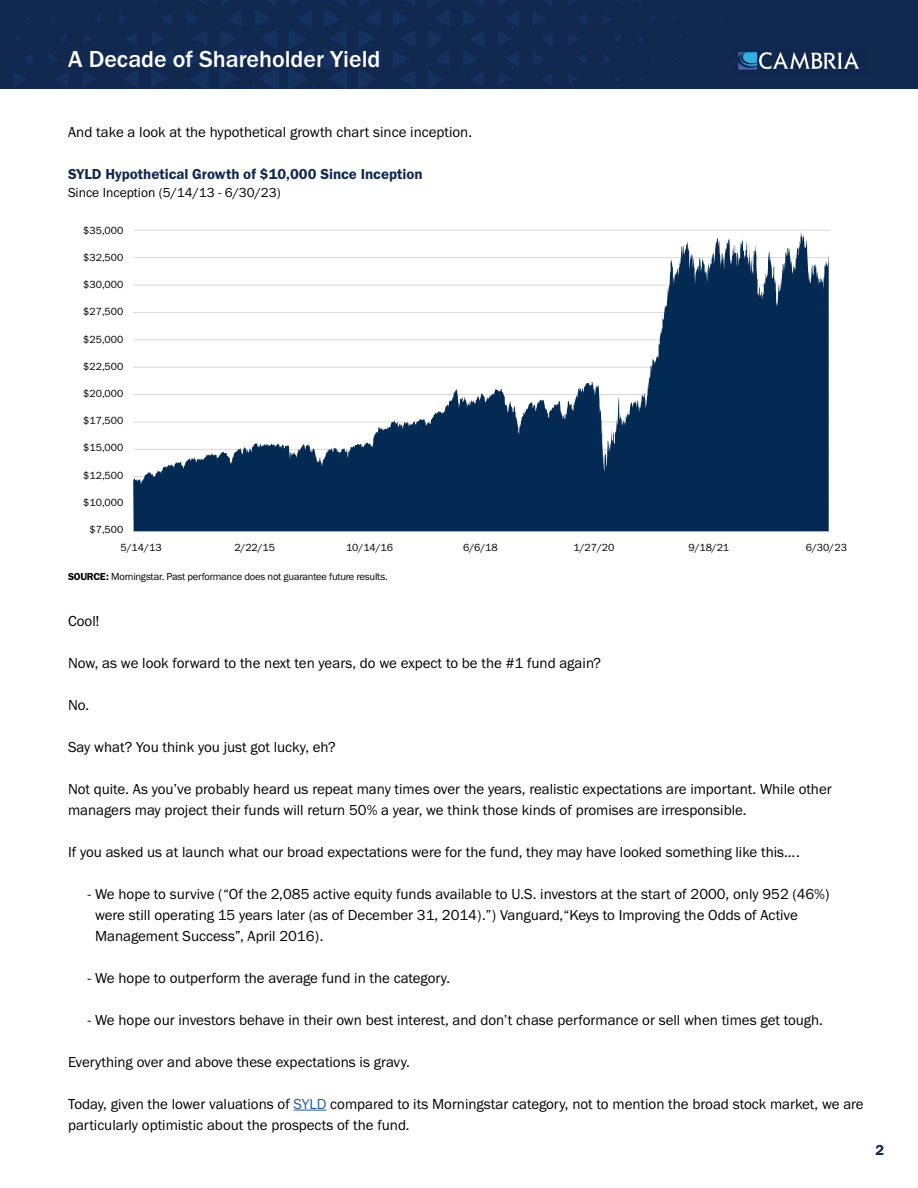
<style>
.page{position:relative;width:918px;height:1188px;background:#fff}
.page>*{position:absolute;margin:0;border:0;box-sizing:border-box;transform-origin:0 0}
.t1{font:500 24px "Franklin Gothic URW";color:#fff}
.t2{font:15px/21px "Franklin Gothic URW Boo";color:#000}
.t3{font:15px "Franklin Gothic URW Dem";color:#11284f}
.t4{font:13.5px "Franklin Gothic URW Boo";color:#000}
.t5{font:10.65px "Franklin Gothic URW Boo";letter-spacing:-.005em;color:#000}
.t6{font:10.5px "Franklin Gothic URW Boo";letter-spacing:-.02em;color:#000}
.s1{font-family:"Franklin Gothic URW Dem"}
.s2{color:#215e9e}
</style>
<div class="page">
<img style="left:0;top:0;width:918px;height:88px">
<img style="left:733px;top:48px;width:136px;height:27px">
<hr style="left:133px;top:230px;width:697px;height:1px;background:#d9d9d9">
<hr style="left:133px;top:257px;width:697px;height:1px;background:#d9d9d9">
<hr style="left:133px;top:285px;width:697px;height:1px;background:#d9d9d9">
<hr style="left:133px;top:312px;width:697px;height:1px;background:#d9d9d9">
<hr style="left:133px;top:340px;width:697px;height:1px;background:#d9d9d9">
<hr style="left:133px;top:367px;width:697px;height:1px;background:#d9d9d9">
<hr style="left:133px;top:394px;width:697px;height:1px;background:#d9d9d9">
<hr style="left:133px;top:422px;width:697px;height:1px;background:#d9d9d9">
<hr style="left:133px;top:449px;width:697px;height:1px;background:#d9d9d9">
<hr style="left:133px;top:477px;width:697px;height:1px;background:#d9d9d9">
<hr style="left:133px;top:504px;width:697px;height:1px;background:#d9d9d9">
<hr style="left:133px;top:531px;width:697px;height:1px;background:#d9d9d9">
<svg style="left:133px;top:232px;width:696px;height:299px"></svg>
<hr style="left:294px;top:1110px;width:33px;height:1px;background:#215e9e">
<h1 class="t1" style="left:68px;top:44px;width:314px">A Decade of Shareholder Yield</h1>
<p class="t2" style="left:68px;top:122px;width:406px">And take a look at the hypothetical growth chart since inception.</p>
<p class="t3" style="left:68px;top:165px;width:356px">SYLD Hypothetical Growth of $10,000 Since Inception</p>
<p class="t4" style="left:68px;top:184px;width:214px">Since Inception (5/14/13 - 6/30/23)</p>
<p class="t5" style="left:83px;top:223px;width:42px">$35,000</p>
<p class="t5" style="left:83px;top:251px;width:42px">$32,500</p>
<p class="t5" style="left:83px;top:278px;width:42px">$30,000</p>
<p class="t5" style="left:83px;top:305px;width:42px">$27,500</p>
<p class="t5" style="left:83px;top:332px;width:42px">$25,000</p>
<p class="t5" style="left:83px;top:360px;width:42px">$22,500</p>
<p class="t5" style="left:83px;top:387px;width:42px">$20,000</p>
<p class="t5" style="left:83px;top:414px;width:42px">$17,500</p>
<p class="t5" style="left:83px;top:441px;width:42px">$15,000</p>
<p class="t5" style="left:83px;top:469px;width:42px">$12,500</p>
<p class="t5" style="left:83px;top:496px;width:42px">$10,000</p>
<p class="t5" style="left:90px;top:523px;width:35px">$7,500</p>
<p class="t5" style="left:121px;top:541px;width:43px">5/14/13</p>
<p class="t5" style="left:234px;top:541px;width:42px">2/22/15</p>
<p class="t5" style="left:346px;top:541px;width:49px">10/14/16</p>
<p class="t5" style="left:463px;top:541px;width:36px">6/6/18</p>
<p class="t5" style="left:574px;top:541px;width:42px">1/27/20</p>
<p class="t5" style="left:688px;top:541px;width:42px">9/18/21</p>
<p class="t5" style="left:806px;top:541px;width:43px">6/30/23</p>
<p class="t6" style="left:68px;top:570px;width:321px"><span class="s1">SOURCE:</span> Morningstar. Past performance does not guarantee future results.</p>
<p class="t2" style="left:68px;top:610px;width:33px">Cool!</p>
<p class="t2" style="left:68px;top:652px;width:535px">Now, as we look forward to the next ten years, do we expect to be the #1 fund again?</p>
<p class="t2" style="left:68px;top:694px;width:23px">No.</p>
<p class="t2" style="left:68px;top:736px;width:269px">Say what? You think you just got lucky, eh?</p>
<p class="t2" style="left:68px;top:778px;width:765px">Not quite. As you’ve probably heard us repeat many times over the years, realistic expectations are important. While other managers may project their funds will return 50% a year, we think those kinds of promises are irresponsible.</p>
<p class="t2" style="left:68px;top:841px;width:733px">If you asked us at launch what our broad expectations were for the fund, they may have looked something like this….</p>
<p class="t2" style="left:95px;top:883px;width:736px;text-indent:-8px">- We hope to survive (“Of the 2,085 active equity funds available to U.S. investors at the start of 2000, only 952 (46%) were still operating 15 years later (as of December 31, 2014).”) Vanguard,“Keys to Improving the Odds of Active<br>Management Success”, April 2016).</p>
<p class="t2" style="left:88px;top:967px;width:364px">- We hope to outperform the average fund in the category.</p>
<p class="t2" style="left:88px;top:1009px;width:737px">- We hope our investors behave in their own best interest, and don’t chase performance or sell when times get tough.</p>
<p class="t2" style="left:68px;top:1051px;width:344px">Everything over and above these expectations is gravy.</p>
<p class="t2" style="left:68px;top:1093px;width:797px">Today, given the lower valuations of <span class="s2">SYLD</span> compared to its Morningstar category, not to mention the broad stock market, we are particularly optimistic about the prospects of the fund.</p>
<p class="t3" style="left:876px;top:1141px;width:10px">2</p>
</div>
